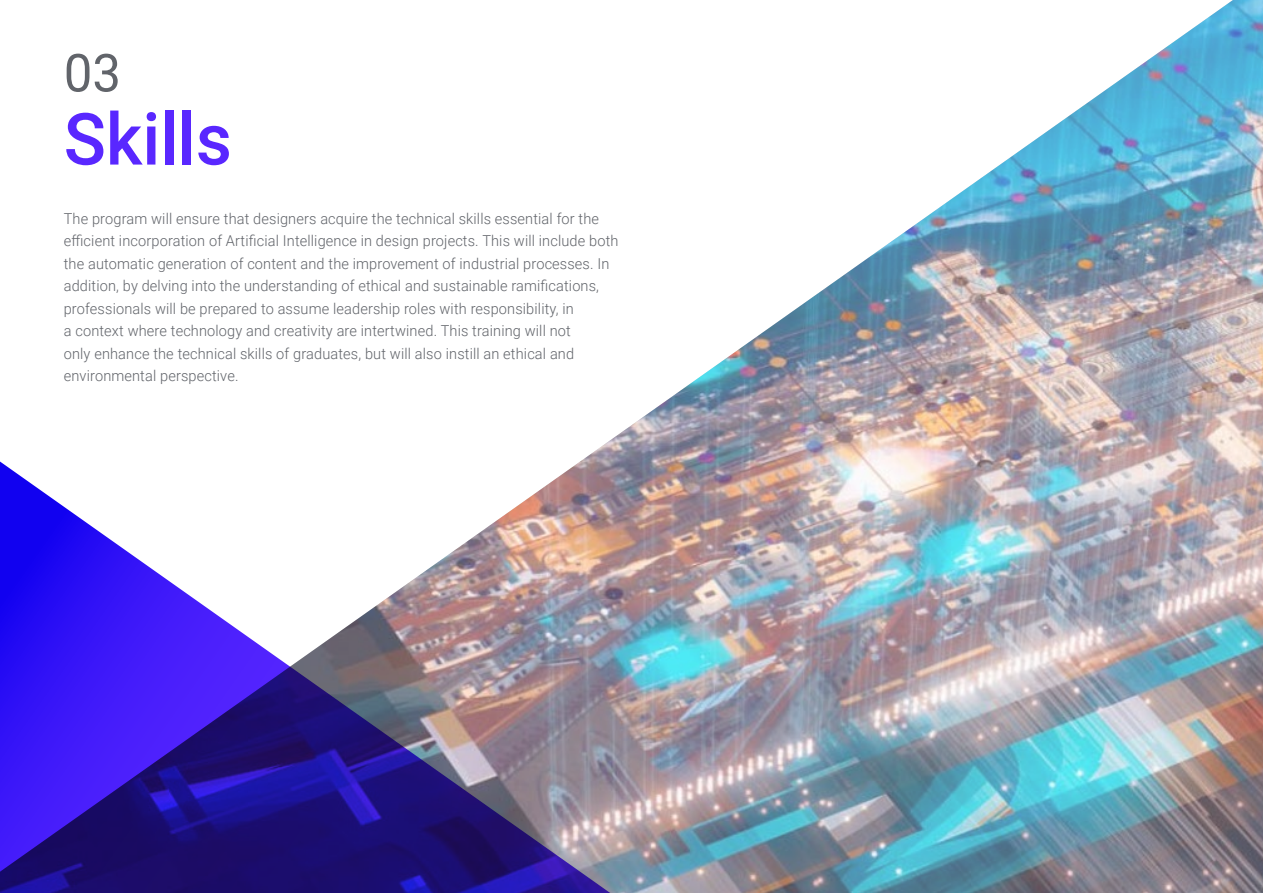
<style>
.page{position:relative;width:1263px;height:893px;background:#fff}
.page>*{position:absolute;margin:0;border:0;box-sizing:border-box;transform-origin:0 0}
.t1{font:500 72px "Roboto";color:#5927ff}
.t2{font:52.5px "Roboto";color:#61646a}
.t3{font:300 15px/22.5px "Roboto";letter-spacing:.01em;color:#61646a}
</style>
<div class="page">
<img style="left:602px;top:0;width:661px;height:893px">
<svg style="left:0;top:446px;width:640px;height:447px"></svg>
<h2 class="t2" style="left:64px;top:36px;width:59px">03</h2>
<h1 class="t1" style="left:64px;top:89px;width:170px">Skills</h1>
<p class="t3" style="left:64px;top:207px;width:556px">The program will ensure that designers acquire the technical skills essential for the efficient incorporation of Artificial Intelligence in design projects. This will include both the automatic generation of content and the improvement of industrial processes. In addition, by delving into the understanding of ethical and sustainable ramifications, professionals will be prepared to assume leadership roles with responsibility, in<br>a context where technology and creativity are intertwined. This training will not<br>only enhance the technical skills of graduates, but will also instill an ethical and environmental perspective.</p>
</div>
